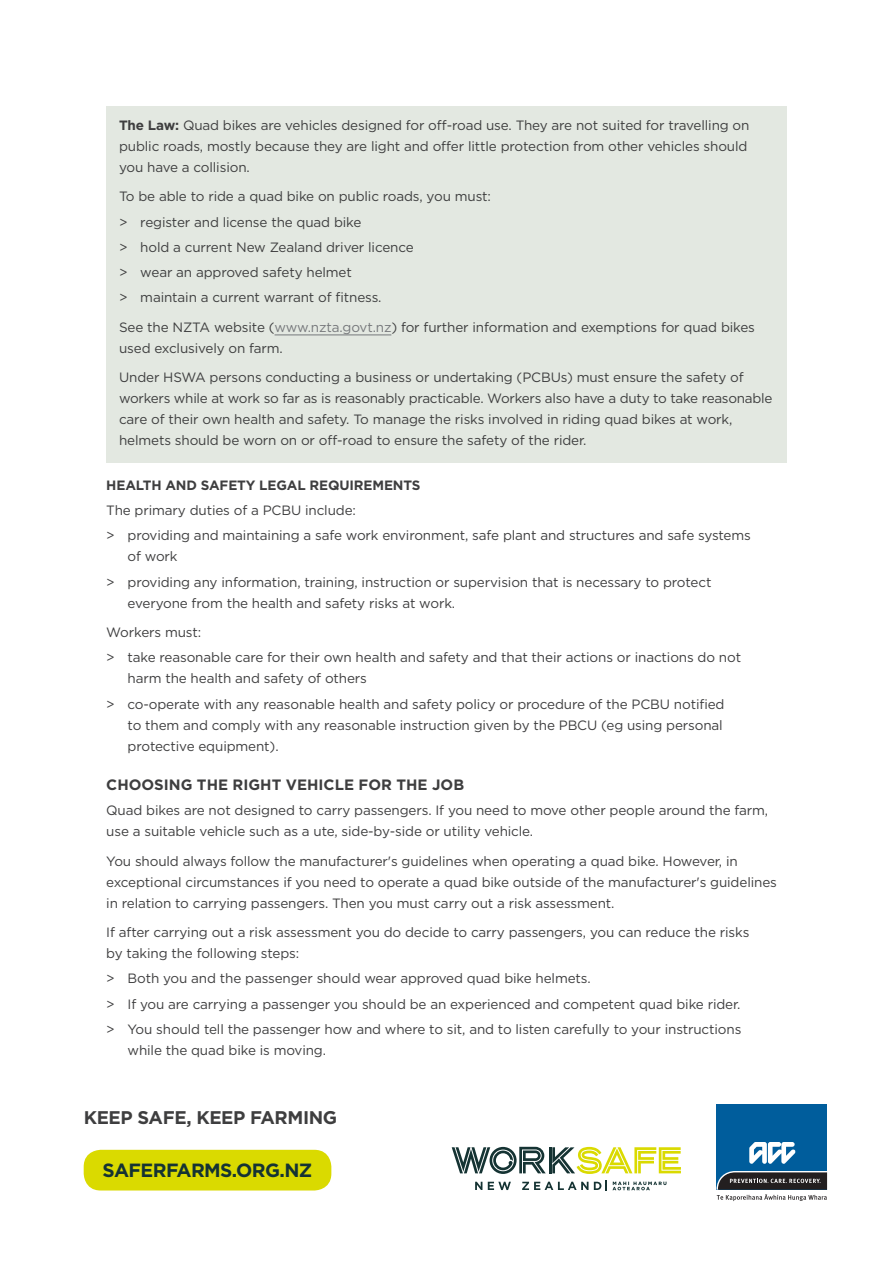
<style>
.page{position:relative;width:893px;height:1263px;background:#fff}
.page>*{position:absolute;margin:0;border:0;box-sizing:border-box;transform-origin:0 0}
.t1{font:700 19.2px "Gotham";letter-spacing:-.03em;color:#153333}
.t2{font:700 18.3px "Gotham";letter-spacing:-.02em;color:#3e3e3f}
.t3{font:700 15px "Gotham";color:#3e3e3f}
.body{font:13.5px/21px "Gotham";letter-spacing:-.01em;color:#3e3e3f}
.body_above_bullets{font:13.5px/21px "Gotham";letter-spacing:-.01em;color:#3e3e3f}
.t4{font:700 13.5px "Gotham";letter-spacing:-.01em;color:#3e3e3f}
.s1{font-weight:700}
.s2{color:#76787b}
</style>
<div class="page">
<div style="left:84px;top:1150px;width:247px;height:40px;background:#dada00;border-radius:17px"></div>
<div style="left:716px;top:1104px;width:111px;height:86px;background:#005d9c"></div>
<svg style="left:749px;top:1142px;width:47px;height:22px"></svg>
<svg style="left:716px;top:1171px;width:111px;height:30px"></svg>
<hr style="left:549px;top:1147px;width:2px;height:26px;background:#153333">
<svg style="left:552px;top:1147px;width:129px;height:27px"></svg>
<svg style="left:452px;top:1147px;width:94px;height:27px"></svg>
<svg style="left:475px;top:1180px;width:191px;height:11px"></svg>
<div style="left:106px;top:106px;width:681px;height:356px;background:#e3e8e1"></div>
<hr style="left:275px;top:334px;width:116px;height:1px;background:#76787b">
<p class="body" style="left:119px;top:114px;width:632px"><span class="s1">The Law:</span> Quad bikes are vehicles designed for off-road use. They are not suited for travelling on public roads, mostly because they are light and offer little protection from other vehicles should you have a collision.</p>
<p class="body_above_bullets" style="left:119px;top:186px;width:373px">To be able to ride a quad bike on public roads, you must:</p>
<p class="body" style="left:119px;top:211px;width:244px">&gt; register and license the quad bike</p>
<p class="body" style="left:119px;top:236px;width:296px">&gt; hold a current New Zealand driver licence</p>
<p class="body" style="left:119px;top:262px;width:234px">&gt; wear an approved safety helmet</p>
<p class="body" style="left:119px;top:287px;width:264px">&gt; maintain a current warrant of fitness.</p>
<p class="body" style="left:119px;top:316px;width:637px">See the NZTA website (<span class="s2">www.nzta.govt.nz</span>) for further information and exemptions for quad bikes used exclusively on farm.</p>
<p class="body" style="left:119px;top:367px;width:655px">Under HSWA persons conducting a business or undertaking (PCBUs) must ensure the safety of workers while at work so far as is reasonably practicable. Workers also have a duty to take reasonable care of their own health and safety. To manage the risks involved in riding quad bikes at work, helmets should be worn on or off-road to ensure the safety of the rider.</p>
<h3 class="t4" style="left:106px;top:476px;width:316px">HEALTH AND SAFETY LEGAL REQUIREMENTS</h3>
<p class="body_above_bullets" style="left:106px;top:499px;width:251px">The primary duties of a PCBU include:</p>
<p class="body" style="left:128px;top:525px;width:625px;text-indent:-21px">&gt; providing and maintaining a safe work environment, safe plant and structures and safe systems of work</p>
<p class="body" style="left:128px;top:571px;width:585px;text-indent:-21px">&gt; providing any information, training, instruction or supervision that is necessary to protect everyone from the health and safety risks at work.</p>
<p class="body_above_bullets" style="left:106px;top:621px;width:96px">Workers must:</p>
<p class="body" style="left:128px;top:647px;width:615px;text-indent:-21px">&gt; take reasonable care for their own health and safety and that their actions or inactions do not harm the health and safety of others</p>
<p class="body" style="left:128px;top:693px;width:598px;text-indent:-21px">&gt; co-operate with any reasonable health and safety policy or procedure of the PCBU notified to them and comply with any reasonable instruction given by the PBCU (eg using personal protective equipment).</p>
<h2 class="t3" style="left:106px;top:775px;width:359px">CHOOSING THE RIGHT VEHICLE FOR THE JOB</h2>
<p class="body" style="left:106px;top:799px;width:663px">Quad bikes are not designed to carry passengers. If you need to move other people around the farm, use a suitable vehicle such as a ute, side-by-side or utility vehicle.</p>
<p class="body" style="left:106px;top:850px;width:672px">You should always follow the manufacturer's guidelines when operating a quad bike. However, in exceptional circumstances if you need to operate a quad bike outside of the manufacturer's guidelines in relation to carrying passengers. Then you must carry out a risk assessment.</p>
<p class="body_above_bullets" style="left:106px;top:921px;width:645px">If after carrying out a risk assessment you do decide to carry passengers, you can reduce the risks by taking the following steps:</p>
<p class="body" style="left:106px;top:968px;width:486px">&gt; Both you and the passenger should wear approved quad bike helmets.</p>
<p class="body" style="left:106px;top:993px;width:636px">&gt; If you are carrying a passenger you should be an experienced and competent quad bike rider.</p>
<p class="body" style="left:128px;top:1018px;width:615px;text-indent:-21px">&gt; You should tell the passenger how and where to sit, and to listen carefully to your instructions while the quad bike is moving.</p>
<h2 class="t2" style="left:84px;top:1106px;width:255px">KEEP SAFE, KEEP FARMING</h2>
<h1 class="t1" style="left:103px;top:1157px;width:211px">SAFERFARMS.ORG.NZ</h1>
</div>
